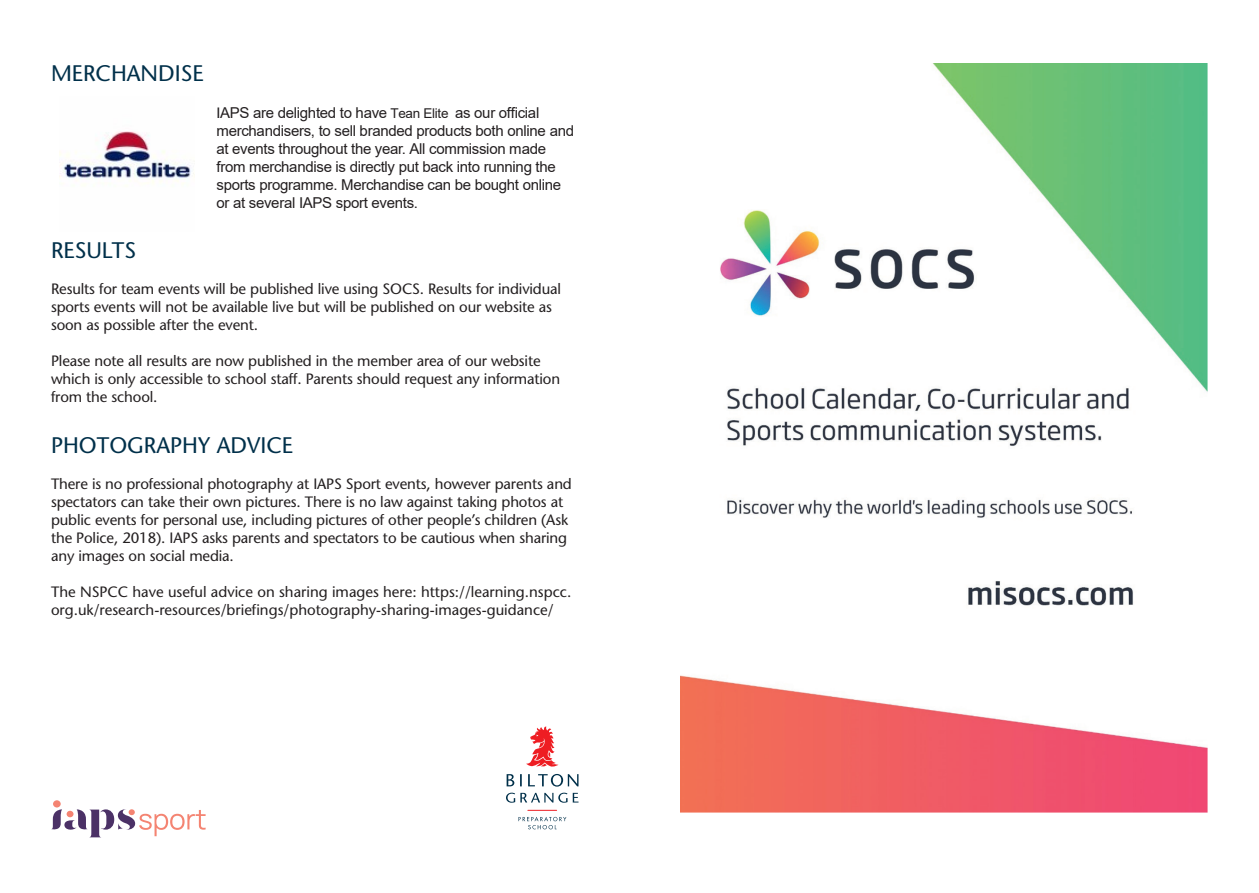
<style>
.page{position:relative;width:1259px;height:893px;background:#fff}
.page>*{position:absolute;margin:0;border:0;box-sizing:border-box;transform-origin:0 0}
.t1{font:22.5px "Stone Sans";color:#00304a}
.t2{font:15px/18px "Stone Sans";letter-spacing:-.01em;color:#231f20}
.t3{font:15px/17.9px "Arial";letter-spacing:-.02em;color:#231f20}
.s1{font-family:"Stone Sans"}
.s2{font-size:13.5px}
</style>
<div class="page">
<svg style="left:526px;top:726px;width:32px;height:41px"></svg>
<svg style="left:506px;top:793px;width:72px;height:10px"></svg>
<svg style="left:506px;top:774px;width:72px;height:13px"></svg>
<svg style="left:528px;top:810px;width:28px;height:1px"></svg>
<svg style="left:518px;top:817px;width:48px;height:12px"></svg>
<svg style="left:51px;top:800px;width:155px;height:37px"></svg>
<img style="left:680px;top:64px;width:528px;height:748px">
<img style="left:60px;top:131px;width:135px;height:53px">
<p class="t1" style="left:51px;top:59px;width:154px">MERCHANDISE</p>
<p class="t3" style="left:216px;top:104px;width:359px"><span class="s1">I</span>APS are delighted to have <span class="s2">Tean Elite</span> as our official merchandisers, to sell branded products both online and at events throughout the year. All commission made from merchandise is directly put back into running the sports programme. Merchandise can be bought online or at several IAPS sport events.</p>
<p class="t1" style="left:51px;top:236px;width:87px">RESULTS</p>
<p class="t2" style="left:51px;top:279px;width:511px">Results for team events will be published live using SOCS. Results for individual sports events will not be available live but will be published on our website as soon as possible after the event.</p>
<p class="t2" style="left:51px;top:351px;width:510px">Please note all results are now published in the member area of our website which is only accessible to school staff. Parents should request any information from the school.</p>
<p class="t1" style="left:51px;top:431px;width:243px">PHOTOGRAPHY ADVICE</p>
<p class="t2" style="left:51px;top:474px;width:522px">There is no professional photography at IAPS Sport events, however parents and spectators can take their own pictures. There is no law against taking photos at public events for personal use, including pictures of other people’s children (Ask the Police, 2018). IAPS asks parents and spectators to be cautious when sharing any images on social media.</p>
<p class="t2" style="left:51px;top:582px;width:522px">The NSPCC have useful advice on sharing images here: https://learning.nspcc. org.uk/research-resources/briefings/photography-sharing-images-guidance/</p>
</div>
